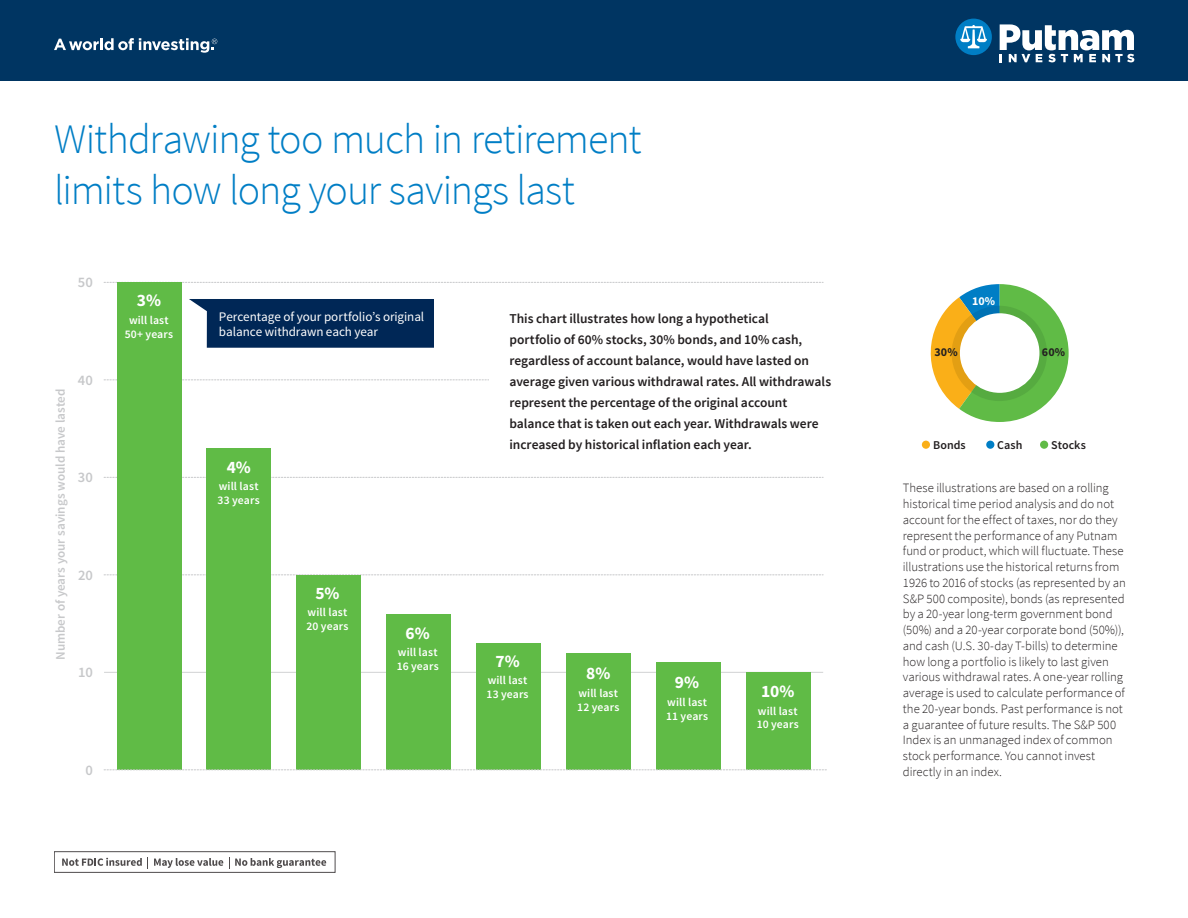
<style>
.page{position:relative;width:1188px;height:918px;background:#fff}
.page>*{position:absolute;margin:0;border:0;box-sizing:border-box;transform-origin:0 0}
.Headline{font:300 42px/51px "Source Sans Pro";letter-spacing:-.025em;color:#007ec5}
.t1{font:700 17.4px "Source Sans Pro";color:#fff}
.t2{font:600 14.55px "Source Sans Pro";color:#c7c8ca}
.Body{font:600 13.5px/21px "Source Sans Pro";letter-spacing:-.005em;color:#231f20}
.t3{font:13.05px/15.8px "Source Sans Pro";letter-spacing:-.005em;color:#fff}
.t4{font:600 13.05px "Source Sans Pro";color:#c7c8ca}
.Footnote{font:300 12.75px/15.8px "Source Sans Pro";letter-spacing:-.005em;color:#231f20}
.t5{font:600 12px "Source Sans Pro";letter-spacing:.01em;color:#231f20}
.t6{font:700 12px "Source Sans Pro";color:#231f20}
.t7{font:700 12px "Source Sans Pro";color:#fff}
.t8{font:600 11.7px/14px "Source Sans Pro";letter-spacing:.01em;color:#fff}
</style>
<div class="page">
<hr style="left:104px;top:672px;width:719px;height:1px;background:#d1d2d4">
<svg style="left:104px;top:574px;width:719px;height:1px"></svg>
<svg style="left:104px;top:477px;width:719px;height:1px"></svg>
<svg style="left:104px;top:379px;width:385px;height:1px"></svg>
<svg style="left:104px;top:282px;width:719px;height:1px"></svg>
<div style="left:117px;top:282px;width:64px;height:488px;background:#60bb46"></div>
<div style="left:207px;top:448px;width:64px;height:322px;background:#60bb46"></div>
<div style="left:296px;top:575px;width:65px;height:195px;background:#60bb46"></div>
<div style="left:386px;top:614px;width:65px;height:156px;background:#60bb46"></div>
<div style="left:476px;top:643px;width:65px;height:127px;background:#60bb46"></div>
<div style="left:566px;top:653px;width:65px;height:117px;background:#60bb46"></div>
<div style="left:656px;top:663px;width:65px;height:107px;background:#60bb46"></div>
<div style="left:746px;top:672px;width:65px;height:98px;background:#60bb46"></div>
<svg style="left:104px;top:769px;width:723px;height:1px"></svg>
<svg style="left:189px;top:299px;width:245px;height:49px;background:#113561"></svg>
<svg style="left:930px;top:284px;width:139px;height:138px"></svg>
<div style="left:922px;top:441px;width:8px;height:8px;background:#faaf18;border-radius:50%"></div>
<div style="left:1040px;top:441px;width:8px;height:8px;background:#60bb46;border-radius:50%"></div>
<div style="left:986px;top:441px;width:8px;height:8px;background:#007ec5;border-radius:50%"></div>
<div style="left:960px;top:313px;width:79px;height:80px;background:#fff;border-radius:50%"></div>
<svg style="left:62px;top:857px;width:86px;height:12px"></svg>
<svg style="left:154px;top:858px;width:69px;height:10px"></svg>
<svg style="left:229px;top:857px;width:97px;height:12px"></svg>
<div style="left:0;top:0;width:1188px;height:81px;background:#003562"></div>
<svg style="left:955px;top:19px;width:37px;height:36px"></svg>
<svg style="left:1000px;top:24px;width:134px;height:38px"></svg>
<svg style="left:54px;top:38px;width:163px;height:15px"></svg>
<p class="Headline" style="left:54px;top:114px;width:589px">Withdrawing too much in retirement limits how long your savings last</p>
<p class="t4" style="left:52px;top:660px;width:273px;rotate:-90deg">Number of years your savings would have lasted</p>
<p class="t2" style="left:78px;top:273px;width:16px">50</p>
<p class="t2" style="left:78px;top:371px;width:17px">40</p>
<p class="t1" style="left:137px;top:289px;width:26px">3%</p>
<p class="t8" style="left:125px;top:313px;width:50px;text-align:center">will last<br>50+ years</p>
<p class="t2" style="left:78px;top:468px;width:16px">30</p>
<p class="t2" style="left:78px;top:566px;width:16px">20</p>
<p class="t2" style="left:78px;top:663px;width:16px">10</p>
<p class="t3" style="left:219px;top:309px;width:207px">Percentage of your portfolio’s original balance withdrawn each year</p>
<p class="t1" style="left:227px;top:456px;width:25px">4%</p>
<p class="t8" style="left:218px;top:480px;width:44px">will last<br>33 years</p>
<p class="Body" style="left:509px;top:308px;width:323px">This chart illustrates how long a hypothetical<br>portfolio of 60% stocks, 30% bonds, and 10% cash, regardless of account balance, would have lasted on average given various withdrawal rates. All withdrawals represent the percentage of the original account balance that is taken out each year. Withdrawals were increased by historical inflation each year.</p>
<p class="t1" style="left:315px;top:582px;width:26px">5%</p>
<p class="t8" style="left:307px;top:606px;width:44px">will last<br>20 years</p>
<p class="t1" style="left:406px;top:622px;width:26px">6%</p>
<p class="t8" style="left:397px;top:646px;width:43px">will last<br>16 years</p>
<p class="t1" style="left:495px;top:650px;width:26px">7%</p>
<p class="t8" style="left:486px;top:674px;width:44px">will last<br>13 years</p>
<p class="t1" style="left:586px;top:662px;width:26px">8%</p>
<p class="t8" style="left:577px;top:686px;width:44px">will last<br>12 years</p>
<p class="t1" style="left:675px;top:671px;width:26px">9%</p>
<p class="t8" style="left:666px;top:695px;width:43px">will last<br>11 years</p>
<p class="t1" style="left:761px;top:680px;width:35px">10%</p>
<p class="t8" style="left:757px;top:704px;width:43px">will last<br>10 years</p>
<p class="t7" style="left:972px;top:293px;width:25px">10%</p>
<p class="t6" style="left:934px;top:344px;width:25px">30%</p>
<p class="t6" style="left:1042px;top:344px;width:25px">60%</p>
<p class="t5" style="left:933px;top:437px;width:34px">Bonds</p>
<p class="t5" style="left:997px;top:437px;width:27px">Cash</p>
<p class="t5" style="left:1051px;top:437px;width:36px">Stocks</p>
<p class="Footnote" style="left:903px;top:480px;width:224px">These illustrations are based on a rolling historical time period analysis and do not account for the effect of taxes, nor do they represent the performance of any Putnam fund or product, which will fluctuate. These illustrations use the historical returns from 1926 to 2016 of stocks (as represented by an S&amp;P 500 composite), bonds (as represented by a 20-year long-term government bond (50%) and a 20-year corporate bond (50%)), and cash (U.S. 30-day T-bills) to determine how long a portfolio is likely to last given various withdrawal rates. A one-year rolling average is used to calculate performance of the 20-year bonds. Past performance is not a guarantee of future results. The S&amp;P 500<br>Index is an unmanaged index of common stock performance. You cannot invest</p>
<p class="t2" style="left:85px;top:761px;width:9px">0</p>
<p class="Footnote" style="left:903px;top:764px;width:101px">directly in an index.</p>
</div>
